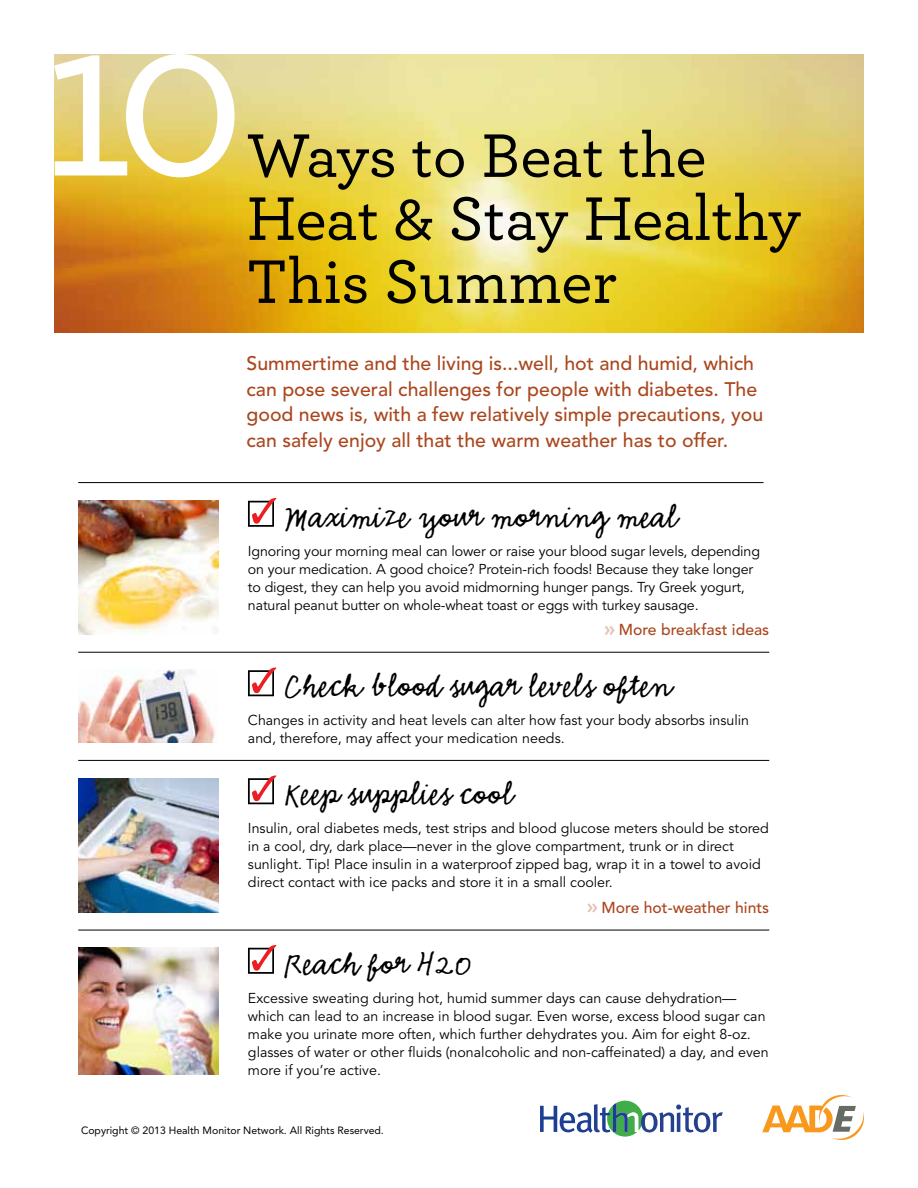
<style>
.page{position:relative;width:918px;height:1188px;background:#fff}
.page>*{position:absolute;margin:0;border:0;box-sizing:border-box;transform-origin:0 0}
.t1{font:500 64.5px/63px "Archer";letter-spacing:-.01em;color:#000}
.t2{font:36px "Emmascript MVB Std";color:#000}
.t3{font:500 19.5px/25.5px "Avenir LT Std";color:#aa471e}
.t4{font:500 15.75px "Avenir LT Std";color:#aa471e}
.t5{font:14.25px/18px "Avenir LT Std";color:#000}
.t6{font:10.5px "Avenir LT Std";color:#000}
</style>
<div class="page">
<img style="left:54px;top:54px;width:810px;height:279px">
<svg style="left:248px;top:498px;width:28px;height:29px"></svg>
<svg style="left:605px;top:626px;width:10px;height:9px"></svg>
<svg style="left:248px;top:667px;width:28px;height:29px"></svg>
<svg style="left:248px;top:775px;width:28px;height:29px"></svg>
<svg style="left:587px;top:903px;width:10px;height:10px"></svg>
<svg style="left:248px;top:945px;width:28px;height:29px"></svg>
<svg style="left:54px;top:54px;width:181px;height:123px"></svg>
<img style="left:78px;top:500px;width:141px;height:135px">
<img style="left:78px;top:670px;width:138px;height:73px">
<img style="left:78px;top:778px;width:141px;height:134px">
<img style="left:78px;top:948px;width:140px;height:127px">
<hr style="left:78px;top:482px;width:686px;height:1px;background:#000">
<hr style="left:78px;top:652px;width:691px;height:1px;background:#000">
<hr style="left:78px;top:760px;width:691px;height:1px;background:#000">
<hr style="left:78px;top:930px;width:691px;height:1px;background:#000">
<svg style="left:540px;top:1101px;width:183px;height:36px"></svg>
<svg style="left:762px;top:1095px;width:102px;height:45px"></svg>
<h1 class="t1" style="left:247px;top:122px;width:556px">Ways to Beat the<br>Heat &amp; Stay Healthy<br>This Summer</h1>
<h3 class="t3" style="left:247px;top:351px;width:518px">Summertime and the living is...well, hot and humid, which can pose several challenges for people with diabetes. The good news is, with a few relatively simple precautions, you can safely enjoy all that the warm weather has to offer.</h3>
<h2 class="t2" style="left:285px;top:497px;width:395px">Maximize your morning meal</h2>
<p class="t5" style="left:248px;top:542px;width:514px">Ignoring your morning meal can lower or raise your blood sugar levels, depending on your medication. A good choice? Protein-rich foods! Because they take longer to digest, they can help you avoid midmorning hunger pangs. Try Greek yogurt, natural peanut butter on whole-wheat toast or eggs with turkey sausage.</p>
<p class="t4" style="left:619px;top:621px;width:152px">More breakfast ideas</p>
<h2 class="t2" style="left:285px;top:666px;width:389px">Check blood sugar levels often</h2>
<p class="t5" style="left:248px;top:712px;width:503px">Changes in activity and heat levels can alter how fast your body absorbs insulin and, therefore, may affect your medication needs.</p>
<h2 class="t2" style="left:285px;top:774px;width:230px">Keep supplies cool</h2>
<p class="t5" style="left:248px;top:820px;width:522px">Insulin, oral diabetes meds, test strips and blood glucose meters should be stored in a cool, dry, dark place—never in the glove compartment, trunk or in direct sunlight. Tip! Place insulin in a waterproof zipped bag, wrap it in a towel to avoid direct contact with ice packs and store it in a small cooler.</p>
<p class="t4" style="left:602px;top:898px;width:169px">More hot-weather hints</p>
<h2 class="t2" style="left:285px;top:944px;width:189px">Reach for H20</h2>
<p class="t5" style="left:248px;top:989px;width:522px">Excessive sweating during hot, humid summer days can cause dehydration— which can lead to an increase in blood sugar. Even worse, excess blood sugar can make you urinate more often, which further dehydrates you. Aim for eight 8-oz. glasses of water or other fluids (nonalcoholic and non-caffeinated) a day, and even more if you’re active.</p>
<p class="t6" style="left:81px;top:1125px;width:304px">Copyright © 2013 Health Monitor Network. All Rights Reserved.</p>
</div>
